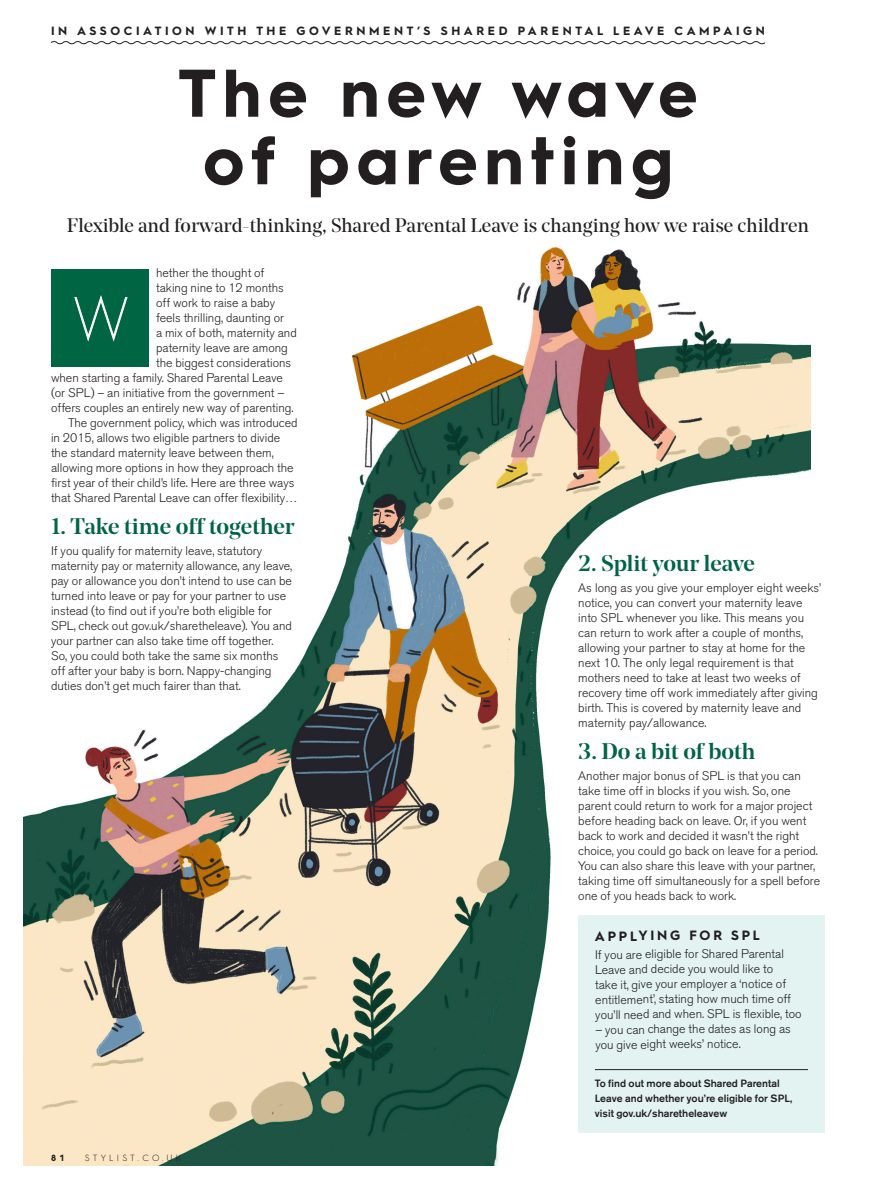
<style>
.page{position:relative;width:876px;height:1191px;background:#fff}
.page>*{position:absolute;margin:0;border:0;box-sizing:border-box;transform-origin:0 0}
.t1{font:700 67.5px/67.5px "Hurme Geometric Sans 1";letter-spacing:.1em;color:#231f20;text-align:center}
.t2{font:100 60px "Hurme Geometric Sans 1";color:#fff}
.t3{font:500 22.5px "Noe Display";color:#006542;scale:1.05 1}
.t4{font:19.5px "Noe Display";color:#231f20;scale:1.05 1}
.t5{font:700 13.5px "Hurme Geometric Sans 1";letter-spacing:.195em;color:#231f20}
.t6{font:300 12.3px/15px "Akzidenz Grotesk BQ";color:#231f20}
.t7{font:700 12px "Hurme Geometric Sans 1";letter-spacing:.3em;color:#231f20}
.t8{font:500 10.5px/15px "Akzidenz Grotesk BQ";color:#231f20}
.t9{font:300 9px "Hurme Geometric Sans 4";letter-spacing:.36em;color:#231f20}
.t10{font:700 9px "Hurme Geometric Sans 4";color:#231f20}
</style>
<div class="page">
<img style="left:24px;top:247px;width:787px;height:918px">
<div style="left:578px;top:915px;width:247px;height:217px;background:#e3f3f1"></div>
<hr style="left:595px;top:1069px;width:213px;height:1px;background:#231f20">
<div style="left:51px;top:270px;width:98px;height:97px;background:#006542"></div>
<svg style="left:74px;top:296px;width:54px;height:45px"></svg>
<svg style="left:50px;top:41px;width:715px;height:4px"></svg>
<p class="t7" style="left:51px;top:23px;width:715px">IN ASSOCIATION WITH THE GOVERNMENT’S SHARED PARENTAL LEAVE CAMPAIGN</p>
<h1 class="t1" style="left:178px;top:55px;width:521px">The new wave of parenting</h1>
<h3 class="t4" style="left:67px;top:213px;width:708px">Flexible and forward-thinking, Shared Parental Leave is changing how we raise children</h3>
<p class="t6" style="left:156px;top:266px;width:110px">hether the thought of</p>
<p class="t6" style="left:156px;top:281px;width:129px">taking nine to 12 months</p>
<p class="t6" style="left:156px;top:296px;width:121px">off work to raise a baby</p>
<p class="t6" style="left:156px;top:311px;width:130px">feels thrilling, daunting or</p>
<p class="t6" style="left:156px;top:326px;width:142px">a mix of both, maternity and</p>
<p class="t6" style="left:156px;top:341px;width:133px">paternity leave are among</p>
<p class="t6" style="left:156px;top:356px;width:137px">the biggest considerations</p>
<p class="t6" style="left:51px;top:371px;width:234px">when starting a family. Shared Parental Leave</p>
<p class="t6" style="left:51px;top:386px;width:235px">(or SPL) – an initiative from the government –</p>
<p class="t6" style="left:51px;top:401px;width:244px">offers couples an entirely new way of parenting.</p>
<p class="t6" style="left:68px;top:416px;width:231px">The government policy, which was introduced</p>
<p class="t6" style="left:51px;top:431px;width:231px">in 2015, allows two eligible partners to divide</p>
<p class="t6" style="left:51px;top:446px;width:224px">the standard maternity leave between them,</p>
<p class="t6" style="left:51px;top:461px;width:244px">allowing more options in how they approach the</p>
<p class="t6" style="left:51px;top:476px;width:245px">first year of their child’s life. Here are three ways</p>
<p class="t6" style="left:51px;top:491px;width:248px">that Shared Parental Leave can offer flexibility…</p>
<h3 class="t3" style="left:51px;top:512px;width:233px">1. Take time off together</h3>
<p class="t6" style="left:51px;top:543px;width:243px">If you qualify for maternity leave, statutory maternity pay or maternity allowance, any leave, pay or allowance you don’t intend to use can be turned into leave or pay for your partner to use instead (to find out if you’re both eligible for SPL, check out gov.uk/sharetheleave). You and your partner can also take time off together.<br>So, you could both take the same six months off after your baby is born. Nappy-changing duties don’t get much fairer than that.</p>
<h3 class="t3" style="left:578px;top:549px;width:170px">2. Split your leave</h3>
<h2 class="t2" style="left:73px;top:279px;width:58px">W</h2>
<p class="t6" style="left:578px;top:581px;width:244px">As long as you give your employer eight weeks’ notice, you can convert your maternity leave into SPL whenever you like. This means you can return to work after a couple of months, allowing your partner to stay at home for the next 10. The only legal requirement is that mothers need to take at least two weeks of recovery time off work immediately after giving birth. This is covered by maternity leave and maternity pay/allowance.</p>
<h3 class="t3" style="left:578px;top:737px;width:170px">3. Do a bit of both</h3>
<p class="t6" style="left:578px;top:768px;width:243px">Another major bonus of SPL is that you can take time off in blocks if you wish. So, one parent could return to work for a major project before heading back on leave. Or, if you went back to work and decided it wasn’t the right choice, you could go back on leave for a period.<br>You can also share this leave with your partner, taking time off simultaneously for a spell before one of you heads back to work.</p>
<p class="t5" style="left:595px;top:926px;width:167px">APPLYING FOR SPL</p>
<p class="t6" style="left:595px;top:946px;width:208px">If you are eligible for Shared Parental Leave and decide you would like to<br>take it, give your employer a ‘notice of entitlement’, stating how much time off you’ll need and when. SPL is flexible, too</p>
<p class="t6" style="left:595px;top:1021px;width:197px">– you can change the dates as long as you give eight weeks’ notice.</p>
<p class="t8" style="left:595px;top:1076px;width:199px">To find out more about Shared Parental<br>Leave and whether you’re eligible for SPL, visit gov.uk/sharetheleavew</p>
<p class="t10" style="left:51px;top:1151px;width:15px">8 1</p>
<p class="t9" style="left:85px;top:1152px;width:98px">STYLIST.CO.UK</p>
</div>
